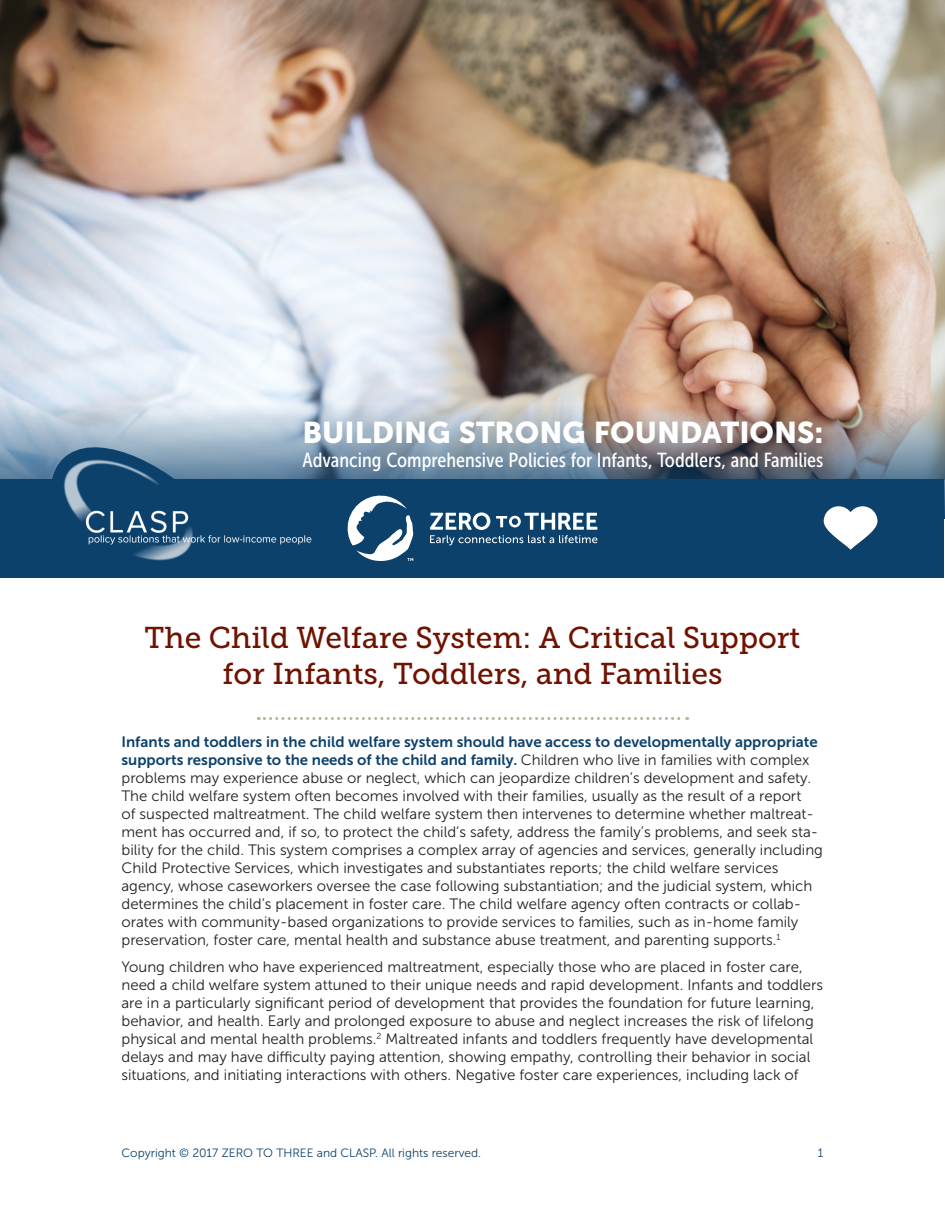
<style>
.page{position:relative;width:945px;height:1215px;background:#fff}
.page>*{position:absolute;margin:0;border:0;box-sizing:border-box;transform-origin:0 0}
.t1{font:30px/36px "Museo Slab 500";color:#6f1200;text-align:center}
.t2{font:29.85px "Museo Sans 900";color:#fff}
.t3{font:20.25px "Museo Sans Cond 500";color:#fff}
.Body_copy{font:15px/18px "Museo Sans 300";color:#231f20}
.t4{font:12px "Museo Sans 300";color:#0c416c}
.s1{font-family:"Museo Sans 700";color:#0c416c}
</style>
<div class="page">
<img style="left:0;top:0;width:945px;height:393px">
<img style="left:0;top:393px;width:945px;height:126px">
<svg style="left:42px;top:431px;width:214px;height:48px;background:#8da7bd"></svg>
<div style="left:1px;top:479px;width:943px;height:99px;background:#0c416c"></div>
<img style="left:58px;top:458px;width:261px;height:103px">
<svg style="left:430px;top:512px;width:167px;height:33px"></svg>
<svg style="left:347px;top:495px;width:66px;height:66px"></svg>
<svg style="left:258px;top:717px;width:430px;height:3px"></svg>
<svg style="left:824px;top:506px;width:54px;height:44px"></svg>
<h2 class="t2" style="left:303px;top:415px;width:522px">BUILDING STRONG FOUNDATIONS:</h2>
<h3 class="t3" style="left:303px;top:448px;width:522px">Advancing Comprehensive Policies for Infants, Toddlers, and Families</h3>
<h2 class="t1" style="left:145px;top:620px;width:657px">The Child Welfare System: A Critical Support for Infants, Toddlers, and Families</h2>
<p class="Body_copy" style="left:122px;top:733px;width:703px"><span class="s1">Infants and toddlers in the child welfare system should have access to developmentally appropriate supports responsive to the needs of the child and family.</span> Children who live in families with complex problems may experience abuse or neglect, which can jeopardize children’s development and safety.<br>The child welfare system often becomes involved with their families, usually as the result of a report<br>of suspected maltreatment. The child welfare system then intervenes to determine whether maltreat&shy;ment has occurred and, if so, to protect the child’s safety, address the family’s problems, and seek sta&shy;bility for the child. This system comprises a complex array of agencies and services, generally including Child Protective Services, which investigates and substantiates reports; the child welfare services agency, whose caseworkers oversee the case following substantiation; and the judicial system, which determines the child’s placement in foster care. The child welfare agency often contracts or collab&shy;orates with community-based organizations to provide services to families, such as in-home family preservation, foster care, mental health and substance abuse treatment, and parenting supports.<sup>1</sup></p>
<p class="Body_copy" style="left:121px;top:958px;width:703px">Young children who have experienced maltreatment, especially those who are placed in foster care, need a child welfare system attuned to their unique needs and rapid development. Infants and toddlers are in a particularly significant period of development that provides the foundation for future learning, behavior, and health. Early and prolonged exposure to abuse and neglect increases the risk of lifelong physical and mental health problems.<sup>2</sup> Maltreated infants and toddlers frequently have developmental delays and may have difficulty paying attention, showing empathy, controlling their behavior in social situations, and initiating interactions with others. Negative foster care experiences, including lack of</p>
<p class="t4" style="left:122px;top:1146px;width:361px">Copyright © 2017 ZERO TO THREE and CLASP. All rights reserved.</p>
<p class="t4" style="left:818px;top:1146px;width:7px">1</p>
</div>
